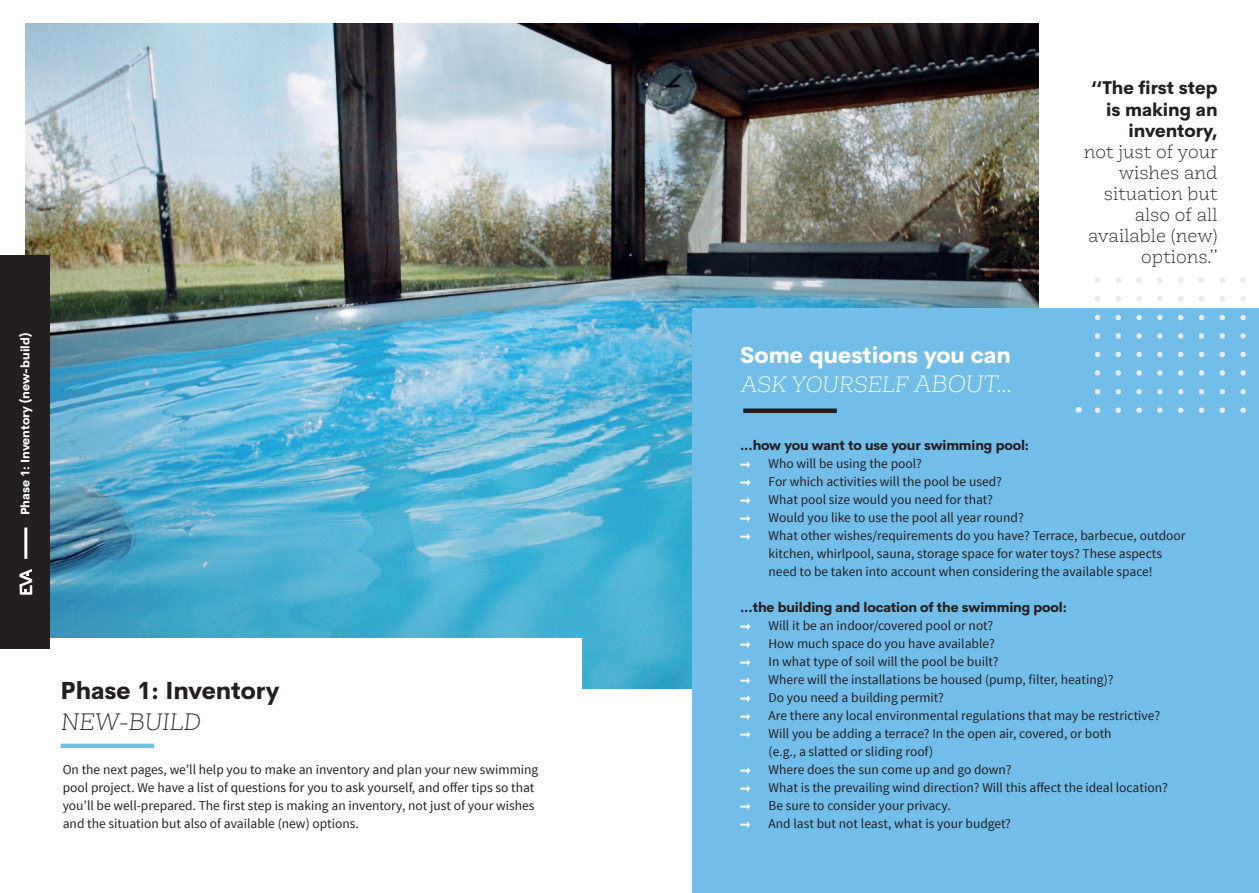
<style>
.page{position:relative;width:1259px;height:893px;background:#fff}
.page>*{position:absolute;margin:0;border:0;box-sizing:border-box;transform-origin:0 0}
.t1{font:800 24px "Cerebri Sans";color:#231f20}
.t2{font:800 22.5px "Cerebri Sans";color:#fff}
.t3{font:200 22.5px "Monroe";color:#231f20}
.t4{font:200 21px "Monroe";color:#fff}
.t5{font:200 18px/21px "Monroe";color:#231f20;text-align:right}
.t6{font:800 18px/21.6px "Cerebri Sans";color:#231f20;text-align:right}
.t7{font:13.5px/18px "Source Sans Pro";color:#231f20}
.t8{font:800 13.5px "Cerebri Sans";letter-spacing:-.01em;color:#231f20}
.t9{font:800 12px "Cerebri Sans";color:#fff}
.s1{font-size:22.5px}
</style>
<div class="page">
<img style="left:26px;top:24px;width:1012px;height:665px">
<div style="left:692px;top:308px;width:567px;height:585px;background:#73bde9"></div>
<div style="left:0;top:639px;width:581px;height:254px;background:#fff"></div>
<hr style="left:61px;top:744px;width:93px;height:4px;background:#73bde9">
<svg style="left:740px;top:461px;width:10px;height:7px"></svg>
<svg style="left:740px;top:479px;width:10px;height:7px"></svg>
<svg style="left:740px;top:497px;width:10px;height:7px"></svg>
<svg style="left:740px;top:515px;width:10px;height:7px"></svg>
<svg style="left:740px;top:533px;width:10px;height:7px"></svg>
<svg style="left:740px;top:623px;width:10px;height:7px"></svg>
<svg style="left:740px;top:641px;width:10px;height:7px"></svg>
<svg style="left:740px;top:659px;width:10px;height:7px"></svg>
<svg style="left:740px;top:677px;width:10px;height:7px"></svg>
<svg style="left:740px;top:695px;width:10px;height:7px"></svg>
<svg style="left:740px;top:713px;width:10px;height:7px"></svg>
<svg style="left:740px;top:731px;width:10px;height:7px"></svg>
<svg style="left:740px;top:767px;width:10px;height:7px"></svg>
<svg style="left:740px;top:785px;width:10px;height:7px"></svg>
<svg style="left:740px;top:803px;width:10px;height:7px"></svg>
<svg style="left:740px;top:821px;width:10px;height:7px"></svg>
<div style="left:743px;top:408px;width:94px;height:5px;background:#231f20"></div>
<svg style="left:1078px;top:277px;width:168px;height:136px"></svg>
<div style="left:0;top:255px;width:50px;height:393px;background:#231f20"></div>
<hr style="left:24px;top:527px;width:3px;height:32px;background:#fff">
<svg style="left:19px;top:569px;width:13px;height:26px"></svg>
<p class="t9" style="left:15px;top:515px;width:184px;rotate:-90deg">Phase 1: Inventory (new-build)</p>
<h1 class="t1" style="left:61px;top:670px;width:220px">Phase 1: Inventory</h1>
<h2 class="t3" style="left:61px;top:709px;width:145px">NEW-BUILD</h2>
<p class="t7" style="left:63px;top:761px;width:477px">On the next pages, we’ll help you to make an inventory and plan your new swimming pool project. We have a list of questions for you to ask yourself, and offer tips so that you’ll be well-prepared. The first step is making an inventory, not just of your wishes and the situation but also of available (new) options.</p>
<h2 class="t2" style="left:740px;top:337px;width:272px">Some questions you can</h2>
<h3 class="t4" style="left:740px;top:372px;width:277px">ASK YOURSELF <span class="s1">ABOUT...</span></h3>
<h3 class="t6" style="left:1091px;top:75px;width:128px">‘‘The first step is making an inventory,</h3>
<h3 class="t5" style="left:1083px;top:141px;width:136px">not just of your wishes and situation but also of all available (new) options.’’</h3>
<p class="t8" style="left:740px;top:434px;width:290px">...how you want to use your swimming pool:</p>
<p class="t7" style="left:768px;top:455px;width:418px">Who will be using the pool?<br>For which activities will the pool be used?<br>What pool size would you need for that?<br>Would you like to use the pool all year round?<br>What other wishes/requirements do you have? Terrace, barbecue, outdoor kitchen, whirlpool, sauna, storage space for water toys? These aspects need to be taken into account when considering the available space!</p>
<p class="t8" style="left:740px;top:596px;width:328px">...the building and location of the swimming pool:</p>
<p class="t7" style="left:768px;top:617px;width:401px">Will it be an indoor/covered pool or not?<br>How much space do you have available?<br>In what type of soil will the pool be built?<br>Where will the installations be housed (pump, filter, heating)?<br>Do you need a building permit?<br>Are there any local environmental regulations that may be restrictive?<br>Will you be adding a terrace? In the open air, covered, or both<br>(e.g., a slatted or sliding roof)<br>Where does the sun come up and go down?<br>What is the prevailing wind direction? Will this affect the ideal location?<br>Be sure to consider your privacy.<br>And last but not least, what is your budget?</p>
</div>
